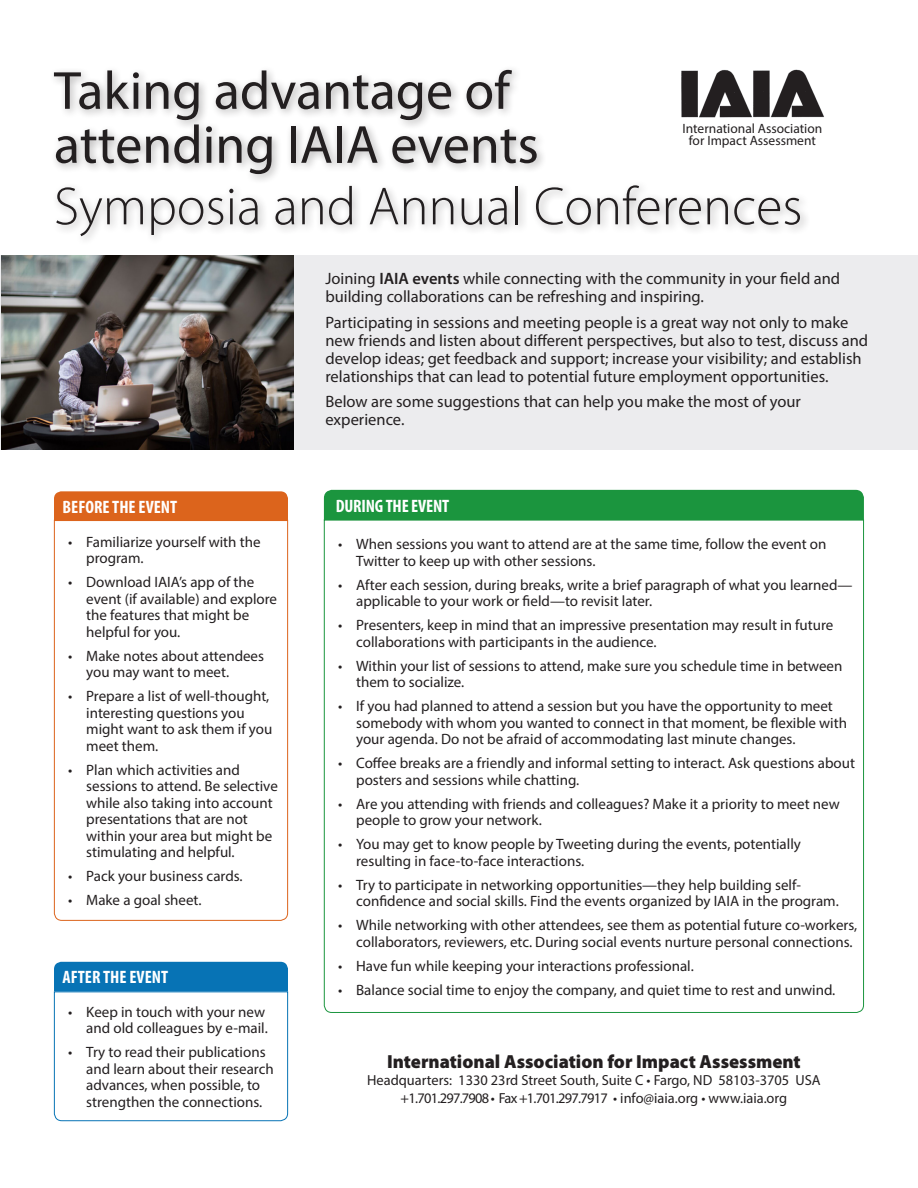
<style>
.page{position:relative;width:918px;height:1188px;background:#fff}
.page>*{position:absolute;margin:0;border:0;box-sizing:border-box;transform-origin:0 0}
.t1{font:54px/54px "Myriad Pro";color:#231f20}
.t2{font:300 54px "Myriad Pro";color:#231f20}
.t3{font:900 19.05px "Myriad Pro";color:#231f20}
.Items{font:700 condensed 18px "Myriad Pro";color:#fff}
.Body{font:16.5px/18px "Myriad Pro";color:#231f20}
.t4{font:15px/16.5px "Myriad Pro";color:#231f20}
.t5{font:14.55px "Myriad Pro";color:#231f20}
.t6{font:14.55px "Myriad Pro";letter-spacing:-.05em;color:#231f20}
.t7{font:13.5px "Myriad Pro";color:#231f20}
.s1{font-weight:600}
</style>
<div class="page">
<div style="left:0;top:255px;width:918px;height:195px;background:#ececee"></div>
<img style="left:811px;top:87px;width:13px;height:31px">
<div style="left:49px;top:65px;width:762px;height:182px;background:#231f20;opacity:.35"></div>
<div style="left:54px;top:491px;width:234px;height:28px;background:#dc641c"></div>
<div style="left:323px;top:489px;width:542px;height:32px;background:#1b953e"></div>
<svg style="left:324px;top:519px;width:540px;height:494px"></svg>
<svg style="left:54px;top:519px;width:234px;height:402px"></svg>
<svg style="left:54px;top:962px;width:234px;height:159px"></svg>
<img style="left:1px;top:255px;width:293px;height:195px">
<p class="t1" style="left:54px;top:63px;width:486px">Taking advantage of attending IAIA events</p>
<p class="t2" style="left:54px;top:177px;width:750px">Symposia and Annual Conferences</p>
<p class="t7" style="left:682px;top:120px;width:141px">International Association</p>
<p class="t7" style="left:689px;top:132px;width:129px">for Impact Assessment</p>
<p class="Items" style="left:63px;top:496px;width:116px">BEFORE THE EVENT</p>
<p class="t4" style="left:86px;top:533px;width:176px;text-indent:-18px">• Familiarize yourself with the program.</p>
<p class="t4" style="left:86px;top:574px;width:192px;text-indent:-18px">• Download IAIA’s app of the event (if available) and explore the features that might be helpful for you.</p>
<p class="t4" style="left:86px;top:647px;width:179px;text-indent:-18px">• Make notes about attendees you may want to meet.</p>
<p class="t4" style="left:86px;top:688px;width:188px;text-indent:-18px">• Prepare a list of well-thought, interesting questions you might want to ask them if you meet them.</p>
<p class="t4" style="left:86px;top:761px;width:193px;text-indent:-18px">• Plan which activities and sessions to attend. Be selective while also taking into account presentations that are not within your area but might be stimulating and helpful.</p>
<p class="t4" style="left:68px;top:868px;width:176px">• Pack your business cards.</p>
<p class="t4" style="left:68px;top:892px;width:135px">• Make a goal sheet.</p>
<p class="Items" style="left:63px;top:966px;width:107px">AFTER THE EVENT</p>
<p class="t4" style="left:68px;top:1003px;width:201px;text-align:right">• Keep in touch with your new and old colleagues by e-mail.</p>
<p class="t4" style="left:86px;top:1044px;width:189px;text-indent:-18px">• Try to read their publications and learn about their research advances, when possible, to strengthen the connections.</p>
<p class="Body" style="left:325px;top:269px;width:516px">Joining <span class="s1">IAIA events</span> while connecting with the community in your field and building collaborations can be refreshing and inspiring.</p>
<p class="Body" style="left:325px;top:313px;width:544px">Participating in sessions and meeting people is a great way not only to make new friends and listen about different perspectives, but also to test, discuss and develop ideas; get feedback and support; increase your visibility; and establish relationships that can lead to potential future employment opportunities.</p>
<p class="Body" style="left:325px;top:392px;width:477px">Below are some suggestions that can help you make the most of your experience.</p>
<p class="Items" style="left:336px;top:495px;width:115px">DURING THE EVENT</p>
<p class="t4" style="left:356px;top:536px;width:472px;text-indent:-18px">• When sessions you want to attend are at the same time, follow the event on<br>Twitter to keep up with other sessions.</p>
<p class="t4" style="left:356px;top:576px;width:498px;text-indent:-18px">• After each session, during breaks, write a brief paragraph of what you learned— applicable to your work or field—to revisit later.</p>
<p class="t4" style="left:356px;top:617px;width:479px;text-indent:-18px">• Presenters, keep in mind that an impressive presentation may result in future collaborations with participants in the audience.</p>
<p class="t4" style="left:356px;top:657px;width:488px;text-indent:-18px">• Within your list of sessions to attend, make sure you schedule time in between them to socialize.</p>
<p class="t4" style="left:356px;top:698px;width:492px;text-indent:-18px">• If you had planned to attend a session but you have the opportunity to meet somebody with whom you wanted to connect in that moment, be flexible with your agenda. Do not be afraid of accommodating last minute changes.</p>
<p class="t4" style="left:356px;top:755px;width:500px;text-indent:-18px">• Coffee breaks are a friendly and informal setting to interact. Ask questions about posters and sessions while chatting.</p>
<p class="t4" style="left:356px;top:795px;width:485px;text-indent:-18px">• Are you attending with friends and colleagues? Make it a priority to meet new people to grow your network.</p>
<p class="t4" style="left:356px;top:836px;width:446px;text-indent:-18px">• You may get to know people by Tweeting during the events, potentially resulting in face-to-face interactions.</p>
<p class="t4" style="left:356px;top:876px;width:484px;text-indent:-18px">• Try to participate in networking opportunities—they help building self&shy;confidence and social skills. Find the events organized by IAIA in the program.</p>
<p class="t4" style="left:356px;top:917px;width:503px;text-indent:-18px">• While networking with other attendees, see them as potential future co-workers, collaborators, reviewers, etc. During social events nurture personal connections.</p>
<p class="t4" style="left:338px;top:957px;width:357px">• Have fun while keeping your interactions professional.</p>
<p class="t4" style="left:338px;top:981px;width:499px">• Balance social time to enjoy the company, and quiet time to rest and unwind.</p>
<p class="t3" style="left:387px;top:1051px;width:415px">International Association for Impact Assessment</p>
<p class="t5" style="left:367px;top:1072px;width:455px">Headquarters: 1330 23rd Street South, Suite C • Fargo, ND 58103-3705 USA</p>
<p class="t6" style="left:401px;top:1089px;width:388px">+1.701.297.7908 • Fax +1.701.297.7917 • info@iaia.org • www.iaia.org</p>
</div>
